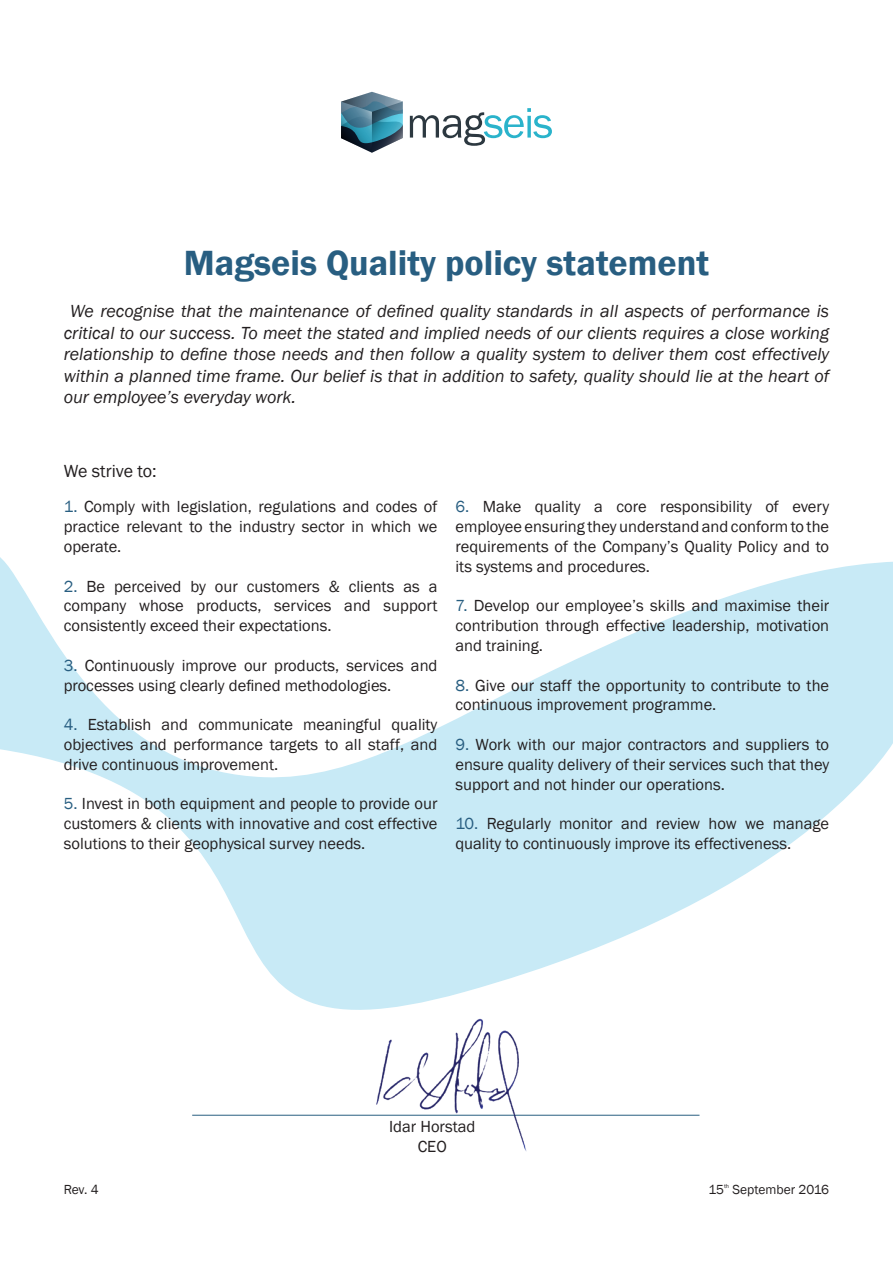
<style>
.page{position:relative;width:893px;height:1263px;background:#fff}
.page>*{position:absolute;margin:0;border:0;box-sizing:border-box;transform-origin:0 0}
.t1{font:600 36px "Franklin Gothic";color:#285e81}
.t2{font:italic 18px/21.6px "Franklin Gothic";color:#231f20;text-align:justify}
.t3{font:18px "Franklin Gothic";color:#231f20}
.t4{font:16.5px/19.8px "Franklin Gothic";color:#231f20;text-align:justify}
.t5{font:13.5px "Franklin Gothic";color:#231f20}
.t6{font:6px "Franklin Gothic";color:#231f20}
.s1{color:#285e81}
</style>
<div class="page">
<svg style="left:0;top:557px;width:893px;height:453px"></svg>
<svg style="left:341px;top:92px;width:62px;height:61px"></svg>
<svg style="left:410px;top:108px;width:142px;height:38px"></svg>
<hr style="left:192px;top:1115px;width:507px;height:1px;background:#285e81">
<img style="left:351px;top:1009px;width:186px;height:142px">
<h1 class="t1" style="left:184px;top:241px;width:527px">Magseis Quality policy statement</h1>
<p class="t2" style="left:64px;top:301px;width:767px;text-indent:7px">We recognise that the maintenance of defined quality standards in all aspects of performance is critical to our success. To meet the stated and implied needs of our clients requires a close working relationship to define those needs and then follow a quality system to deliver them cost effectively within a planned time frame. Our belief is that in addition to safety, quality should lie at the heart of our employee’s everyday work.</p>
<p class="t3" style="left:64px;top:460px;width:94px">We strive to:</p>
<p class="t4" style="left:64px;top:497px;width:375px"><span class="s1">1.</span> Comply with legislation, regulations and codes of practice relevant to the industry sector in which we operate.</p>
<p class="t4" style="left:64px;top:576px;width:375px"><span class="s1">2.</span> Be perceived by our customers &amp; clients as a company whose products, services and support consistently exceed their expectations.</p>
<p class="t4" style="left:64px;top:656px;width:375px"><span class="s1">3.</span> Continuously improve our products, services and processes using clearly defined methodologies.</p>
<p class="t4" style="left:64px;top:715px;width:375px"><span class="s1">4.</span> Establish and communicate meaningful quality objectives and performance targets to all staff, and drive continuous improvement.</p>
<p class="t4" style="left:64px;top:794px;width:375px"><span class="s1">5.</span> Invest in both equipment and people to provide our customers &amp; clients with innovative and cost effective solutions to their geophysical survey needs.</p>
<p class="t4" style="left:455px;top:497px;width:375px"><span class="s1">6.</span> Make quality a core responsibility of every employee ensuring they understand and conform to the requirements of the Company’s Quality Policy and to its systems and procedures.</p>
<p class="t4" style="left:455px;top:596px;width:375px"><span class="s1">7.</span> Develop our employee’s skills and maximise their contribution through effective leadership, motivation and training.</p>
<p class="t4" style="left:455px;top:675px;width:375px"><span class="s1">8.</span> Give our staff the opportunity to contribute to the continuous improvement programme.</p>
<p class="t4" style="left:455px;top:735px;width:375px"><span class="s1">9.</span> Work with our major contractors and suppliers to ensure quality delivery of their services such that they support and not hinder our operations.</p>
<p class="t4" style="left:455px;top:814px;width:375px"><span class="s1">10.</span> Regularly monitor and review how we manage quality to continuously improve its effectiveness.</p>
<p class="t4" style="left:389px;top:1117px;width:88px;text-align:center">Idar Horstad<br>CEO</p>
<p class="t5" style="left:64px;top:1181px;width:36px">Rev. 4</p>
<p class="t5" style="left:708px;top:1181px;width:17px">15</p>
<p class="t6" style="left:724px;top:1182px;width:7px">th</p>
<p class="t5" style="left:732px;top:1181px;width:98px">September 2016</p>
</div>
